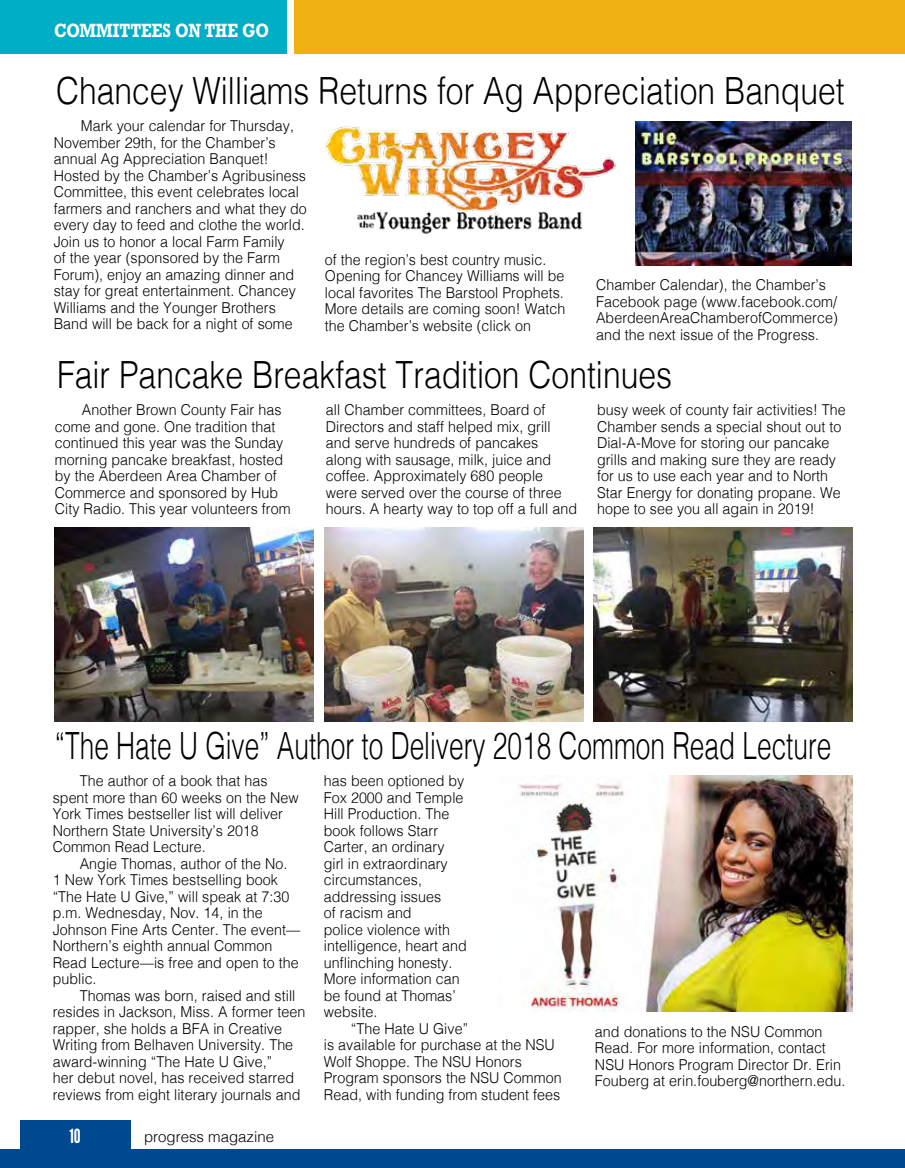
<style>
.page{position:relative;width:905px;height:1168px;background:#fff}
.page>*{position:absolute;margin:0;border:0;box-sizing:border-box;transform-origin:0 0}
.t1{font:300 37.5px "Helvetica";color:#000;scale:.85 1}
.t2{font:300 37.5px "Helvetica";color:#000;scale:.7 1}
.t3{font:19.5px "League Gothic";color:#fff}
.t4{font:700 18px "Rockwell";color:#fff;scale:.82 1}
.t5{font:300 15px/16.5px "Helvetica";letter-spacing:.005em;color:#000;scale:.95 1}
.t6{font:300 15px "Helvetica";letter-spacing:.005em;color:#000}
</style>
<div class="page">
<div style="left:20px;top:1120px;width:110px;height:48px;background:#004990"></div>
<div style="left:0;top:1149px;width:904px;height:19px;background:#004990"></div>
<div style="left:0;top:0;width:287px;height:54px;background:#00aec5"></div>
<div style="left:294px;top:0;width:610px;height:54px;background:#eeb111"></div>
<img style="left:636px;top:121px;width:215px;height:144px">
<img style="left:325px;top:126px;width:291px;height:108px">
<img style="left:593px;top:527px;width:259px;height:194px">
<img style="left:324px;top:527px;width:259px;height:194px">
<img style="left:54px;top:527px;width:259px;height:194px">
<img style="left:518px;top:775px;width:334px;height:236px">
<p class="t4" style="left:54px;top:19px;width:264px">COMMITTEES ON THE GO</p>
<h1 class="t1" style="left:56px;top:59px;width:929px">Chancey Williams Returns for Ag Appreciation Banquet</h1>
<p class="t5" style="left:54px;top:116px;width:268px;text-indent:27px">Mark your calendar for Thursday, November 29th, for the Chamber’s annual Ag Appreciation Banquet!<br>Hosted by the Chamber’s Agribusiness Committee, this event celebrates local farmers and ranchers and what they do every day to feed and clothe the world.<br>Join us to honor a local Farm Family<br>of the year (sponsored by the Farm Forum), enjoy an amazing dinner and stay for great entertainment. Chancey Williams and the Younger Brothers Band will be back for a night of some</p>
<p class="t5" style="left:325px;top:250px;width:254px">of the region’s best country music.<br>Opening for Chancey Williams will be local favorites The Barstool Prophets.<br>More details are coming soon! Watch the Chamber’s website (click on</p>
<p class="t5" style="left:596px;top:275px;width:256px">Chamber Calendar), the Chamber’s Facebook page (www.facebook.com/ AberdeenAreaChamberofCommerce) and the next issue of the Progress.</p>
<h1 class="t1" style="left:57px;top:343px;width:725px">Fair Pancake Breakfast Tradition Continues</h1>
<p class="t5" style="left:55px;top:401px;width:250px;text-indent:27px">Another Brown County Fair has come and gone. One tradition that continued this year was the Sunday morning pancake breakfast, hosted by the Aberdeen Area Chamber of<br>Commerce and sponsored by Hub<br>City Radio. This year volunteers from</p>
<p class="t5" style="left:326px;top:401px;width:266px">all Chamber committees, Board of Directors and staff helped mix, grill and serve hundreds of pancakes along with sausage, milk, juice and coffee. Approximately 680 people were served over the course of three hours. A hearty way to top off a full and</p>
<p class="t5" style="left:597px;top:401px;width:263px">busy week of county fair activities! The Chamber sends a special shout out to Dial-A-Move for storing our pancake grills and making sure they are ready for us to use each year and to North Star Energy for donating propane. We hope to see you all again in 2019!</p>
<h1 class="t2" style="left:55px;top:714px;width:1110px">“The Hate U Give” Author to Delivery 2018 Common Read Lecture</h1>
<p class="t5" style="left:53px;top:771px;width:260px;text-indent:27px">The author of a book that has spent more than 60 weeks on the New<br>York Times bestseller list will deliver<br>Northern State University’s 2018<br>Common Read Lecture.</p>
<p class="t5" style="left:53px;top:854px;width:262px;text-indent:27px">Angie Thomas, author of the No.<br>1 New York Times bestselling book “The Hate U Give,” will speak at 7:30 p.m. Wednesday, Nov. 14, in the<br>Johnson Fine Arts Center. The event—<br>Northern’s eighth annual Common<br>Read Lecture—is free and open to the public.</p>
<p class="t5" style="left:53px;top:986px;width:267px;text-indent:27px">Thomas was born, raised and still resides in Jackson, Miss. A former teen rapper, she holds a BFA in Creative Writing from Belhaven University. The award-winning “The Hate U Give,”<br>her debut novel, has received starred reviews from eight literary journals and</p>
<h2 class="t3" style="left:69px;top:1125px;width:13px">10</h2>
<p class="t6" style="left:144px;top:1124px;width:132px">progress magazine</p>
<p class="t5" style="left:324px;top:771px;width:152px">has been optioned by<br>Fox 2000 and Temple<br>Hill Production. The book follows Starr<br>Carter, an ordinary girl in extraordinary circumstances, addressing issues<br>of racism and<br>police violence with intelligence, heart and unflinching honesty.<br>More information can be found at Thomas’ website.</p>
<p class="t5" style="left:324px;top:1019px;width:252px;text-indent:27px">“The Hate U Give”<br>is available for purchase at the NSU<br>Wolf Shoppe. The NSU Honors<br>Program sponsors the NSU Common<br>Read, with funding from student fees</p>
<p class="t5" style="left:595px;top:1022px;width:265px">and donations to the NSU Common Read. For more information, contact NSU Honors Program Director Dr. Erin Fouberg at erin.fouberg@northern.edu.</p>
</div>
